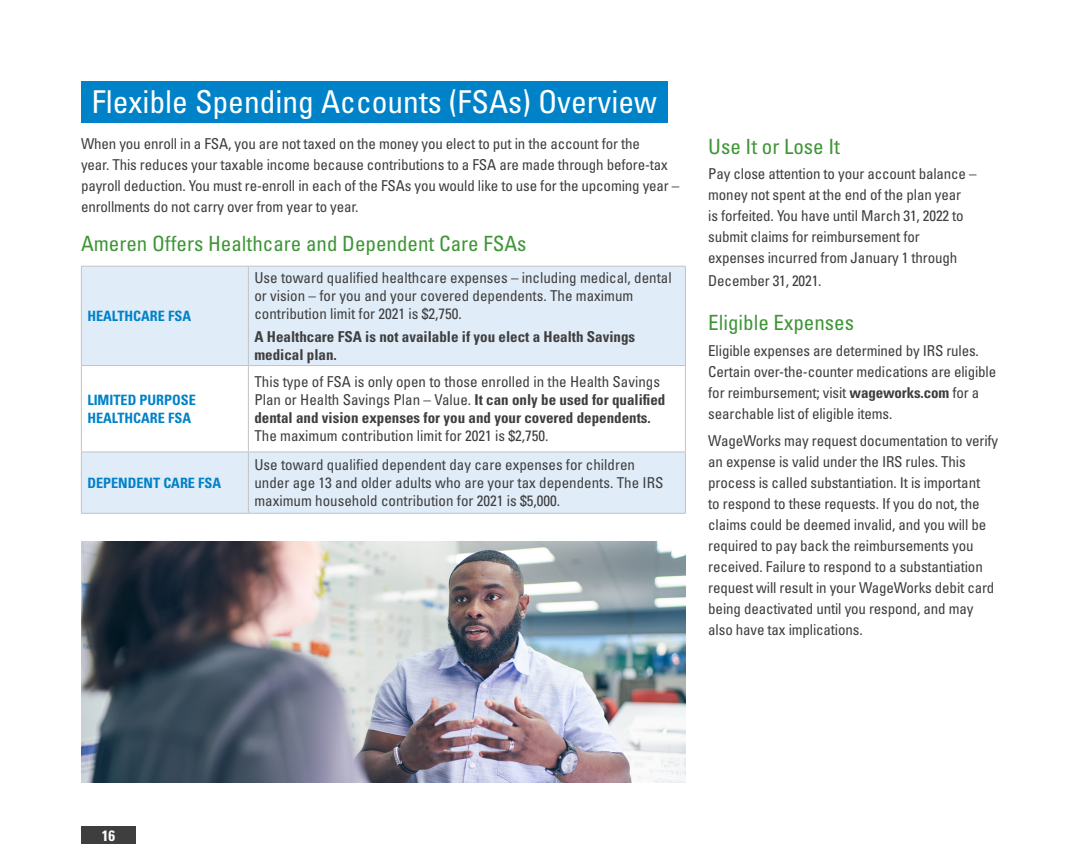
<style>
.page{position:relative;width:1080px;height:864px;background:#fff}
.page>*{position:absolute;margin:0;border:0;box-sizing:border-box;transform-origin:0 0}
.NEW_Subtitle_-_green{font:condensed 31.5px "Univers LT Std";color:#fff}
.Sub_12_blue{font:condensed 21px "Univers LT Std";color:#3f9537}
.Body_10_14{font:condensed 21px "Univers LT Std";color:#3f9537}
.Body_10_14-2{font:condensed 15px/21px "Univers LT Std";letter-spacing:-.01em;color:#3e3e3f}
.Chart_body{font:condensed 15px/18px "Univers LT Std";color:#3e3e3f}
.Chart_body-2{font:700 condensed 15px/18px "Univers LT Std";color:#3e3e3f}
.t1{font:700 condensed 15px "Univers LT Std";color:#fff}
.title_within_chart{font:700 condensed 14.25px/17.2px "Univers LT Std";color:#0082c8}
.s1{font-weight:700}
</style>
<div class="page">
<div style="left:81px;top:826px;width:54px;height:18px;background:#3e3e3f"></div>
<div style="left:82px;top:267px;width:603px;height:246px;background:#e0ecf7"></div>
<svg style="left:82px;top:366px;width:603px;height:86px"></svg>
<hr style="left:81px;top:266px;width:167px;height:1px;background:#c2c3c6">
<hr style="left:81px;top:267px;width:1px;height:98px;background:#c2c3c6">
<hr style="left:248px;top:266px;width:438px;height:1px;background:#c2c3c6">
<hr style="left:248px;top:267px;width:1px;height:98px;background:#c2c3c6">
<hr style="left:685px;top:267px;width:1px;height:98px;background:#c2c3c6">
<hr style="left:81px;top:365px;width:167px;height:1px;background:#c2c3c6">
<hr style="left:81px;top:366px;width:1px;height:86px;background:#c2c3c6">
<hr style="left:248px;top:365px;width:438px;height:1px;background:#c2c3c6">
<hr style="left:248px;top:366px;width:1px;height:86px;background:#c2c3c6">
<hr style="left:685px;top:366px;width:1px;height:86px;background:#c2c3c6">
<hr style="left:81px;top:452px;width:167px;height:1px;background:#c2c3c6">
<hr style="left:81px;top:452px;width:1px;height:61px;background:#c2c3c6">
<hr style="left:248px;top:452px;width:438px;height:1px;background:#c2c3c6">
<hr style="left:248px;top:452px;width:1px;height:61px;background:#c2c3c6">
<hr style="left:685px;top:452px;width:1px;height:61px;background:#c2c3c6">
<hr style="left:81px;top:513px;width:167px;height:1px;background:#c2c3c6">
<hr style="left:248px;top:513px;width:438px;height:1px;background:#c2c3c6">
<img style="left:81px;top:542px;width:605px;height:241px">
<div style="left:81px;top:81px;width:587px;height:41px;background:#0082c8"></div>
<p class="NEW_Subtitle_-_green" style="left:92px;top:82px;width:567px">Flexible Spending Accounts (FSAs) Overview</p>
<p class="Body_10_14-2" style="left:81px;top:133px;width:600px">When you enroll in a FSA, you are not taxed on the money you elect to put in the account for the<br>year. This reduces your taxable income because contributions to a FSA are made through before-tax payroll deduction. You must re-enroll in each of the FSAs you would like to use for the upcoming year – enrollments do not carry over from year to year.</p>
<p class="Sub_12_blue" style="left:81px;top:230px;width:447px">Ameren Offers Healthcare and Dependent Care FSAs</p>
<p class="title_within_chart" style="left:87px;top:307px;width:105px">HEALTHCARE FSA</p>
<p class="title_within_chart" style="left:87px;top:392px;width:110px">LIMITED PURPOSE<br>HEALTHCARE FSA</p>
<p class="title_within_chart" style="left:87px;top:474px;width:135px">DEPENDENT CARE FSA</p>
<p class="Chart_body" style="left:254px;top:268px;width:419px">Use toward qualified healthcare expenses – including medical, dental or vision – for you and your covered dependents. The maximum contribution limit for 2021 is $2,750.</p>
<p class="Chart_body-2" style="left:254px;top:327px;width:382px">A Healthcare FSA is not available if you elect a Health Savings medical plan.</p>
<p class="Chart_body" style="left:254px;top:373px;width:413px">This type of FSA is only open to those enrolled in the Health Savings Plan or Health Savings Plan – Value. <span class="s1">It can only be used for qualified dental and vision expenses for you and your covered dependents.<br></span>The maximum contribution limit for 2021 is $2,750.</p>
<p class="Chart_body" style="left:254px;top:456px;width:411px">Use toward qualified dependent day care expenses for children under age 13 and older adults who are your tax dependents. The IRS maximum household contribution for 2021 is $5,000.</p>
<p class="Sub_12_blue" style="left:708px;top:133px;width:133px">Use It or Lose It</p>
<p class="Body_10_14-2" style="left:708px;top:163px;width:270px">Pay close attention to your account balance – money not spent at the end of the plan year<br>is forfeited. You have until March 31, 2022 to submit claims for reimbursement for expenses incurred from January 1 through</p>
<p class="Body_10_14-2" style="left:708px;top:270px;width:115px">December 31, 2021.</p>
<p class="Body_10_14" style="left:708px;top:309px;width:147px">Eligible Expenses</p>
<p class="Body_10_14-2" style="left:708px;top:340px;width:290px">Eligible expenses are determined by IRS rules.<br>Certain over-the-counter medications are eligible for reimbursement; visit <span class="s1">wageworks.com</span> for a searchable list of eligible items.</p>
<p class="Body_10_14-2" style="left:708px;top:430px;width:291px">WageWorks may request documentation to verify an expense is valid under the IRS rules. This process is called substantiation. It is important<br>to respond to these requests. If you do not, the claims could be deemed invalid, and you will be required to pay back the reimbursements you received. Failure to respond to a substantiation request will result in your WageWorks debit card being deactivated until you respond, and may also have tax implications.</p>
<p class="t1" style="left:102px;top:826px;width:15px">16</p>
</div>
